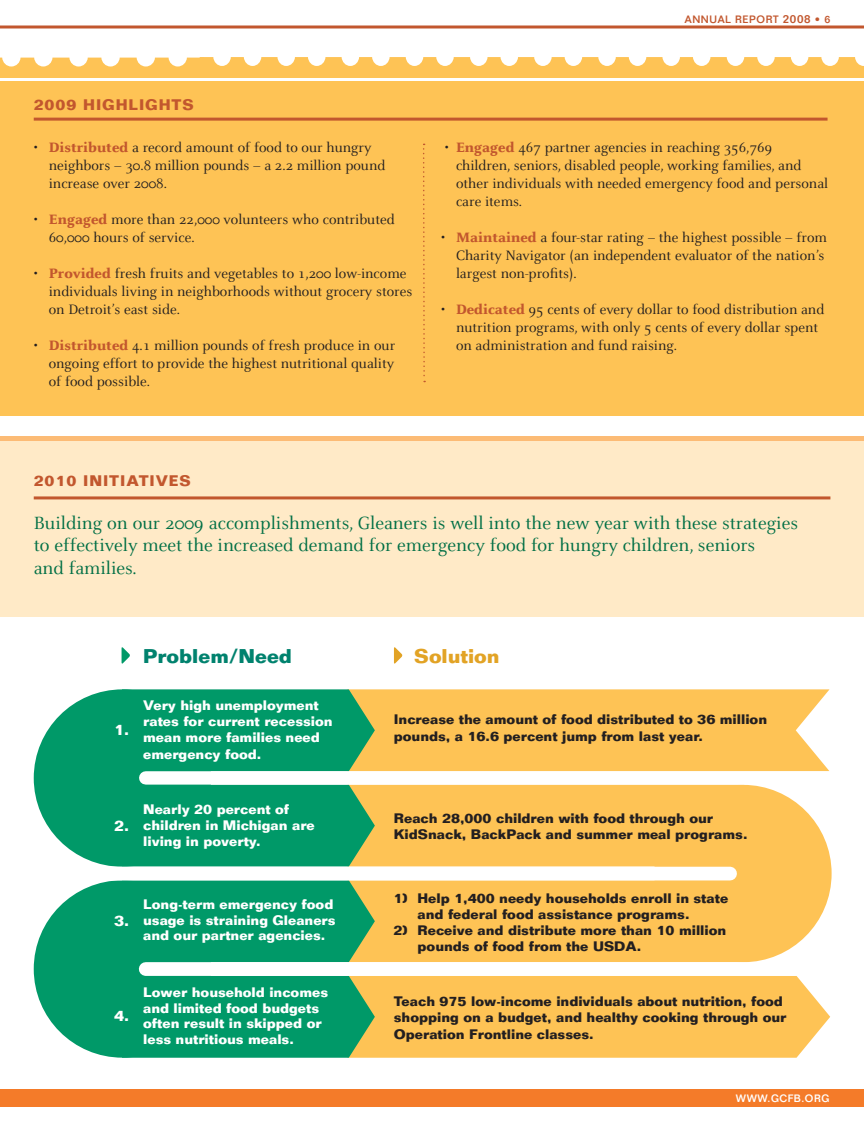
<style>
.page{position:relative;width:864px;height:1134px;background:#fff}
.page>*{position:absolute;margin:0;border:0;box-sizing:border-box;transform-origin:0 0}
.t1{font:19.5px/22.5px "Celeste";color:#006f45}
.t2{font:700 19.5px "Folio";color:#00826e}
.t3{font:700 19.5px "Folio";color:#e2a325}
.t4{font:15px/18px "Celeste";color:#231f20}
.t5{font:700 15px "Folio";letter-spacing:.06em;color:#c2572e}
.t6{font:700 15px "Folio";color:#fff}
.t7{font:700 13.5px/16.2px "Folio";color:#231f20}
.t8{font:700 13.5px/15.6px "Folio";color:#fff}
.t9{font:500 10.5px "Folio";letter-spacing:.06em;color:#c2572e}
.t10{font:500 10.5px "Folio";color:#fff}
.s1{font-size:11.7px}
.s2{font-weight:800;color:#c2572e}
</style>
<div class="page">
<div style="left:0;top:1089px;width:864px;height:18px;background:#f47b29"></div>
<hr style="left:0;top:26px;width:864px;height:2px;background:#c2572e">
<div style="left:0;top:105px;width:864px;height:310px;background:#fec355"></div>
<div style="left:200px;top:57px;width:664px;height:87px;background:#fec355"></div>
<div style="left:0;top:58px;width:210px;height:86px;background:#fec355"></div>
<hr style="left:0;top:78px;width:864px;height:3px;background:#fff">
<div style="left:0;top:436px;width:864px;height:176px;background:#fcbb75"></div>
<div style="left:0;top:441px;width:864px;height:175px;background:#ffeac7"></div>
<hr style="left:34px;top:496px;width:796px;height:3px;background:#c2572e">
<div style="left:34px;top:689px;width:177px;height:178px;background:#009968;border-radius:50%"></div>
<div style="left:34px;top:880px;width:177px;height:178px;background:#009968;border-radius:50%"></div>
<div style="left:654px;top:785px;width:178px;height:177px;background:#fec355;border-radius:50%"></div>
<div style="left:375px;top:689px;width:455px;height:82px;background:#fec355"></div>
<div style="left:375px;top:976px;width:455px;height:82px;background:#fec355"></div>
<div style="left:122px;top:689px;width:253px;height:82px;background:#009968"></div>
<svg style="left:122px;top:785px;width:675px;height:82px"></svg>
<svg style="left:122px;top:880px;width:675px;height:82px"></svg>
<div style="left:122px;top:976px;width:253px;height:82px;background:#009968"></div>
<div style="left:146px;top:771px;width:692px;height:14px;background:#fff"></div>
<div style="left:146px;top:962px;width:672px;height:14px;background:#fff"></div>
<div style="left:23px;top:867px;width:707px;height:13px;background:#fff"></div>
<svg style="left:122px;top:647px;width:8px;height:17px"></svg>
<svg style="left:394px;top:647px;width:9px;height:17px"></svg>
<hr style="left:34px;top:118px;width:794px;height:3px;background:#c2572e">
<svg style="left:423px;top:144px;width:3px;height:238px"></svg>
<p class="t9" style="left:685px;top:13px;width:147px">ANNUAL REPORT <span class="s1">2008</span> • 6</p>
<p class="t5" style="left:34px;top:95px;width:61px">2009 Hig</p>
<p class="t5" style="left:116px;top:95px;width:24px">hlig</p>
<p class="t5" style="left:159px;top:95px;width:34px">hts</p>
<p class="t4" style="left:49px;top:139px;width:338px;text-indent:-15px">• <span class="s2">Distributed</span> a record amount of food to our hungry neighbors – 30.8 million pounds – a 2.2 million pound increase over 2008.</p>
<p class="t4" style="left:49px;top:211px;width:348px;text-indent:-15px">• <span class="s2">Engaged</span> more than 22,000 volunteers who contributed<br>60,000 hours of service.</p>
<p class="t4" style="left:49px;top:265px;width:365px;text-indent:-15px">• <span class="s2">Provided</span> fresh fruits and vegetables to 1,200 low-income individuals living in neighborhoods without grocery stores on Detroit’s east side.</p>
<p class="t4" style="left:49px;top:337px;width:348px;text-align:justify;text-indent:-15px">• <span class="s2">Distributed</span> 4.1 million pounds of fresh produce in our ongoing effort to provide the highest nutritional quality of food possible.</p>
<p class="t4" style="left:456px;top:139px;width:374px;text-indent:-11px">• <span class="s2">Engaged</span> 467 partner agencies in reaching 356,769 children, seniors, disabled people, working families, and other individuals with needed emergency food and personal care items.</p>
<p class="t4" style="left:456px;top:229px;width:373px;text-indent:-15px">• <span class="s2">Maintained</span> a four-star rating – the highest possible – from<br>Charity Navigator (an independent evaluator of the nation’s largest non-profits).</p>
<p class="t4" style="left:456px;top:301px;width:370px;text-indent:-15px">• <span class="s2">Dedicated</span> 95 cents of every dollar to food distribution and nutrition programs, with only 5 cents of every dollar spent on administration and fund raising.</p>
<p class="t5" style="left:34px;top:471px;width:156px">2010 Initiatives</p>
<h1 class="t1" style="left:34px;top:512px;width:766px">Building on our 2009 accomplishments, Gleaners is well into the new year with these strategies to effectively meet the increased demand for emergency food for hungry children, seniors<br>and families.</h1>
<p class="t6" style="left:114px;top:720px;width:16px">1.</p>
<h1 class="t2" style="left:143px;top:644px;width:150px">Problem/Need</h1>
<h1 class="t3" style="left:414px;top:644px;width:87px">Solution</h1>
<p class="t8" style="left:143px;top:697px;width:191px;line-height:16.2px">Very high unemployment rates for current recession mean more families need emergency food.</p>
<p class="t7" style="left:394px;top:711px;width:375px">Increase the amount of food distributed to 36 million pounds, a 16.6 percent jump from last year.</p>
<p class="t6" style="left:114px;top:816px;width:16px">2.</p>
<p class="t8" style="left:143px;top:802px;width:173px">Nearly 20 percent of children in Michigan are living in poverty.</p>
<p class="t7" style="left:394px;top:810px;width:355px">Reach 28,000 children with food through our<br>KidSnack, BackPack and summer meal programs.</p>
<p class="t6" style="left:114px;top:911px;width:16px">3.</p>
<p class="t8" style="left:143px;top:896px;width:194px">Long-term emergency food usage is straining Gleaners and our partner agencies.</p>
<p class="t6" style="left:114px;top:1007px;width:16px">4.</p>
<p class="t8" style="left:143px;top:984px;width:186px">Lower household incomes and limited food budgets often result in skipped or less nutritious meals.</p>
<p class="t7" style="left:418px;top:890px;width:312px;text-indent:-24px">1) Help 1,400 needy households enroll in state and federal food assistance programs.</p>
<p class="t7" style="left:418px;top:922px;width:310px;text-indent:-24px">2) Receive and distribute more than 10 million pounds of food from the USDA.</p>
<p class="t7" style="left:394px;top:993px;width:394px">Teach 975 low-income individuals about nutrition, food shopping on a budget, and healthy cooking through our<br>Operation Frontline classes.</p>
<p class="t10" style="left:736px;top:1092px;width:12px">WWW</p>
<p class="t10" style="left:768px;top:1092px;width:12px">.GCFB</p>
<p class="t10" style="left:802px;top:1092px;width:13px">.ORG</p>
</div>
